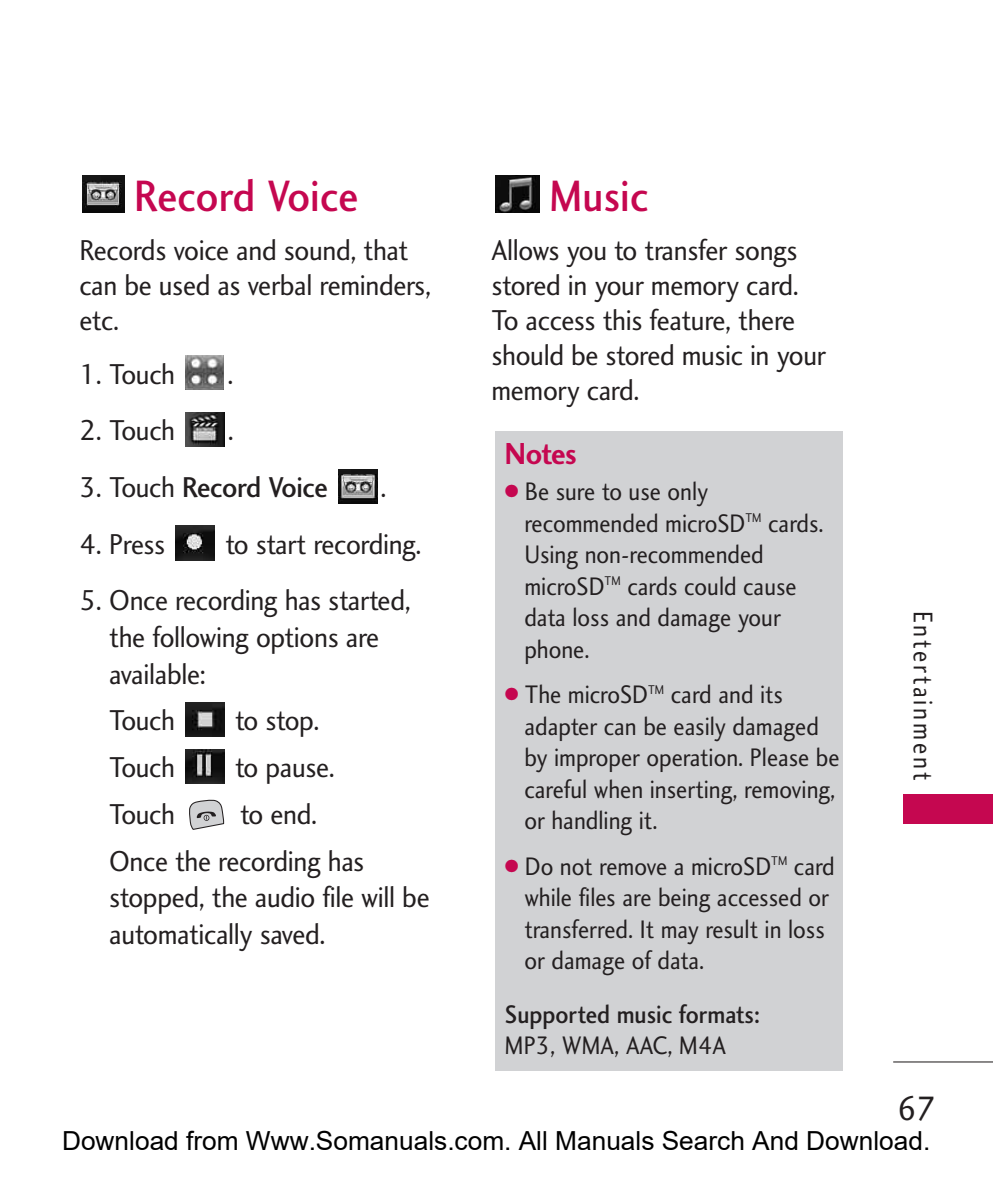
<style>
.page{position:relative;width:993px;height:1191px;background:#fff}
.page>*{position:absolute;margin:0;border:0;box-sizing:border-box;transform-origin:0 0}
.t1{font:45.5px "Charlotte Sans Medium Let Plain";letter-spacing:.005em;color:#c50750;scale:.9 1}
.t2{font:35px "Charlotte Sans Book Let Plain";color:#231f20;scale:.93 1}
.t3{font:31.5px "Charlotte Sans Bold Let Plain";letter-spacing:-.02em;color:#c50750;scale:.92 1}
.t4{font:29.75px/35px "Charlotte Sans Book Plain";letter-spacing:-.01em;color:#231f20;scale:.93 1}
.t5{font:29.75px "Charlotte Sans Medium Let Plain";letter-spacing:-.01em;color:#231f20;scale:.93 1}
.t6{font:28px "Charlotte Sans Book Let Plain";letter-spacing:.12em;color:#231f20;scale:.85 1}
.t7{font:26.25px/31.5px "Charlotte Sans Book Plain";color:#231f20;scale:.9 1}
.t8{font:26.25px "Arial";color:#000}
.t9{font:26.25px "Charlotte Sans Medium Plain";color:#231f20;scale:.9 1}
.s1{font-family:"Charlotte Sans Book Plain"}
.s2{color:#c50750}
</style>
<div class="page">
<hr style="left:892px;top:1061px;width:100px;height:1px;background:#231f20">
<div style="left:903px;top:794px;width:89px;height:29px;background:#c50750"></div>
<div style="left:495px;top:431px;width:347px;height:640px;background:#d1d2d4"></div>
<img style="left:495px;top:175px;width:44px;height:37px">
<svg style="left:189px;top:799px;width:36px;height:31px"></svg>
<img style="left:185px;top:749px;width:39px;height:34px">
<img style="left:185px;top:702px;width:39px;height:35px">
<img style="left:176px;top:526px;width:39px;height:34px">
<img style="left:338px;top:469px;width:39px;height:34px">
<img style="left:185px;top:412px;width:39px;height:35px">
<img style="left:185px;top:355px;width:39px;height:35px">
<img style="left:83px;top:175px;width:41px;height:37px">
<h1 class="t1" style="left:134px;top:169px;width:250px">Record Voice</h1>
<p class="t4" style="left:79px;top:235px;width:379px">Records voice and sound, that can be used as verbal reminders, etc.</p>
<p class="t4" style="left:79px;top:359px;width:104px">1. Touch</p>
<p class="t4" style="left:227px;top:359px;width:8px">.</p>
<p class="t4" style="left:79px;top:416px;width:104px">2. Touch</p>
<p class="t4" style="left:228px;top:416px;width:8px">.</p>
<p class="t5" style="left:79px;top:469px;width:268px"><span class="s1">3. Touch</span> Record Voice</p>
<p class="t4" style="left:380px;top:472px;width:8px">.</p>
<p class="t4" style="left:79px;top:529px;width:94px">4. Press</p>
<p class="t4" style="left:225px;top:529px;width:212px">to start recording.</p>
<p class="t4" style="left:109px;top:585px;width:325px;line-height:36.8px;text-indent:-30px">5. Once recording has started, the following options are available:</p>
<p class="t4" style="left:109px;top:706px;width:72px">Touch</p>
<p class="t4" style="left:235px;top:706px;width:92px">to stop.</p>
<p class="t4" style="left:109px;top:752px;width:72px">Touch</p>
<p class="t4" style="left:235px;top:752px;width:109px">to pause.</p>
<p class="t4" style="left:109px;top:799px;width:72px">Touch</p>
<p class="t4" style="left:109px;top:793px;width:276px;line-height:46.6px;text-indent:131px">to end.<br>Once the recording has</p>
<p class="t4" style="left:109px;top:882px;width:346px;line-height:36.8px">stopped, the audio file will be automatically saved.</p>
<h1 class="t1" style="left:549px;top:169px;width:111px">Music</h1>
<p class="t4" style="left:491px;top:235px;width:361px">Allows you to transfer songs stored in your memory card.<br>To access this feature, there should be stored music in your memory card.</p>
<p class="t3" style="left:505px;top:435px;width:79px">Notes</p>
<p class="t7" style="left:524px;top:478px;width:334px;text-indent:-19px"><span class="s2">●</span> Be sure to use only recommended microSD<sup>TM</sup> cards.<br>Using non-recommended microSD<sup>TM</sup> cards could cause data loss and damage your phone.</p>
<p class="t7" style="left:524px;top:681px;width:351px;text-indent:-19px"><span class="s2">●</span> The microSD<sup>TM</sup> card and its adapter can be easily damaged by improper operation. Please be careful when inserting, removing, or handling it.</p>
<p class="t7" style="left:524px;top:852px;width:346px;text-indent:-19px"><span class="s2">●</span> Do not remove a microSD<sup>TM</sup> card while files are being accessed or transferred. It may result in loss or damage of data.</p>
<p class="t9" style="left:505px;top:1004px;width:285px">Supported music formats:</p>
<p class="t7" style="left:505px;top:1032px;width:247px">MP3, WMA, AAC, M4A</p>
<p class="t6" style="left:939px;top:610px;width:201px;rotate:90deg">Entertainment</p>
<p class="t2" style="left:896px;top:1087px;width:43px">67</p>
<p class="t8" style="left:62px;top:1126px;width:869px">Download from Www.Somanuals.com. All Manuals Search And Download.</p>
</div>
